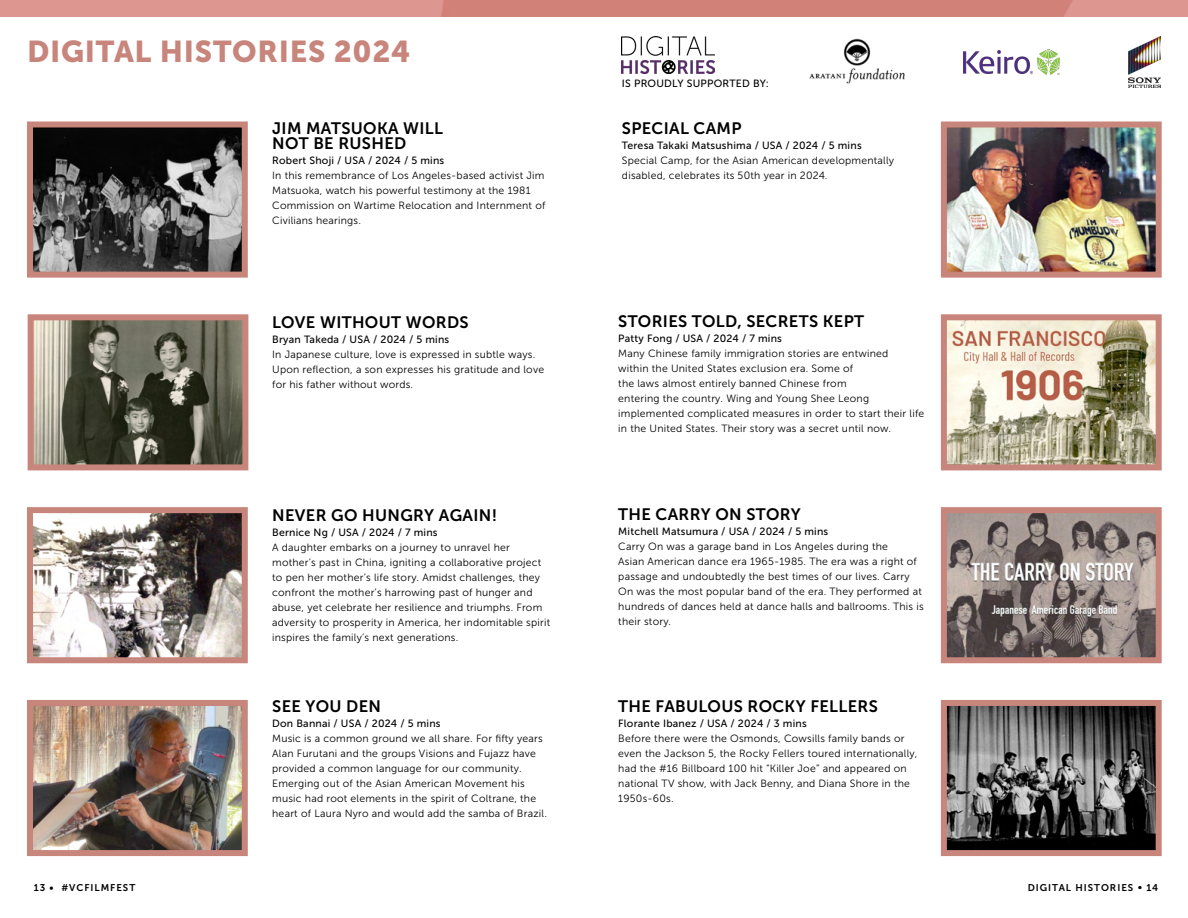
<style>
.page{position:relative;width:1188px;height:918px;background:#fff}
.page>*{position:absolute;margin:0;border:0;box-sizing:border-box;transform-origin:0 0}
.Features_Paragraph_Style-5{font:30px "Museo Sans 900";letter-spacing:.025em;color:#c7857c}
.Competition_with_Preface{font:16.5px/15px "Museo Sans 700";letter-spacing:.02em;color:#000}
.Shorts_2{font:16.5px "Museo Sans 700";letter-spacing:.02em;color:#000}
.Competition_with_Preface-2{font:10.5px/15px "Museo Sans 300";letter-spacing:.02em;color:#000}
.Competition_with_Preface-3{font:10.5px "Museo Sans 500";letter-spacing:.02em;color:#000}
.t1{font:9.75px "Museo Sans 700";letter-spacing:.1em;color:#000}
</style>
<div class="page">
<img style="left:1128px;top:37px;width:32px;height:50px">
<img style="left:963px;top:50px;width:96px;height:24px">
<img style="left:809px;top:38px;width:96px;height:46px">
<img style="left:948px;top:321px;width:207px;height:142px">
<div style="left:941px;top:314px;width:221px;height:156px;border:6px solid #c7857c"></div>
<img style="left:948px;top:514px;width:207px;height:142px">
<div style="left:941px;top:507px;width:221px;height:156px;border:6px solid #c7857c"></div>
<img style="left:35px;top:321px;width:206px;height:142px">
<div style="left:28px;top:314px;width:220px;height:156px;border:6px solid #c7857c"></div>
<img style="left:34px;top:514px;width:207px;height:142px">
<div style="left:27px;top:507px;width:221px;height:156px;border:6px solid #c7857c"></div>
<img style="left:34px;top:707px;width:207px;height:142px">
<div style="left:27px;top:700px;width:221px;height:156px;border:6px solid #c7857c"></div>
<img style="left:948px;top:129px;width:207px;height:142px">
<div style="left:941px;top:122px;width:221px;height:156px;border:6px solid #c7857c"></div>
<img style="left:34px;top:129px;width:207px;height:142px">
<div style="left:27px;top:122px;width:221px;height:156px;border:6px solid #c7857c"></div>
<img style="left:948px;top:707px;width:207px;height:142px">
<div style="left:941px;top:700px;width:221px;height:156px;border:6px solid #c7857c"></div>
<img style="left:622px;top:37px;width:93px;height:36px">
<p class="Features_Paragraph_Style-5" style="left:27px;top:34px;width:385px">DIGITAL HISTORIES 2024</p>
<h2 class="Competition_with_Preface" style="left:272px;top:121px;width:172px">JIM MATSUOKA WILL<br>NOT BE RUSHED</h2>
<p class="Competition_with_Preface-3" style="left:272px;top:155px;width:174px">Robert Shoji / USA / 2024 / 5 mins</p>
<p class="Competition_with_Preface-2" style="left:272px;top:168px;width:275px">In this remembrance of Los Angeles-based activist Jim Matsuoka, watch his powerful testimony at the 1981<br>Commission on Wartime Relocation and Internment of Civilians hearings.</p>
<p class="Shorts_2" style="left:272px;top:313px;width:198px">LOVE WITHOUT WORDS</p>
<p class="Competition_with_Preface-3" style="left:272px;top:334px;width:179px">Bryan Takeda / USA / 2024 / 5 mins</p>
<p class="Competition_with_Preface-2" style="left:272px;top:347px;width:273px">In Japanese culture, love is expressed in subtle ways.<br>Upon reflection, a son expresses his gratitude and love for his father without words.</p>
<p class="Shorts_2" style="left:272px;top:506px;width:226px">NEVER GO HUNGRY AGAIN!</p>
<p class="Competition_with_Preface-3" style="left:272px;top:527px;width:167px">Bernice Ng / USA / 2024 / 7 mins</p>
<p class="Competition_with_Preface-2" style="left:272px;top:540px;width:280px">A daughter embarks on a journey to unravel her mother’s past in China, igniting a collaborative project to pen her mother’s life story. Amidst challenges, they confront the mother’s harrowing past of hunger and abuse, yet celebrate her resilience and triumphs. From adversity to prosperity in America, her indomitable spirit inspires the family’s next generations.</p>
<p class="Shorts_2" style="left:272px;top:697px;width:110px">SEE YOU DEN</p>
<p class="Competition_with_Preface-3" style="left:272px;top:718px;width:170px">Don Bannai / USA / 2024 / 5 mins</p>
<p class="Competition_with_Preface-2" style="left:272px;top:731px;width:276px">Music is a common ground we all share. For fifty years Alan Furutani and the groups Visions and Fujazz have provided a common language for our community.<br>Emerging out of the Asian American Movement his music had root elements in the spirit of Coltrane, the heart of Laura Nyro and would add the samba of Brazil.</p>
<p class="Competition_with_Preface-3" style="left:622px;top:78px;width:149px">IS PROUDLY SUPPORTED BY:</p>
<p class="Competition_with_Preface" style="left:622px;top:121px;width:121px">SPECIAL CAMP</p>
<p class="Competition_with_Preface-3" style="left:622px;top:140px;width:241px">Teresa Takaki Matsushima / USA / 2024 / 5 mins</p>
<p class="Competition_with_Preface-2" style="left:622px;top:153px;width:274px">Special Camp, for the Asian American developmentally disabled, celebrates its 50th year in 2024.</p>
<p class="Competition_with_Preface" style="left:618px;top:313px;width:247px">STORIES TOLD, SECRETS KEPT</p>
<p class="Competition_with_Preface-3" style="left:618px;top:332px;width:165px">Patty Fong / USA / 2024 / 7 mins</p>
<p class="Competition_with_Preface-2" style="left:618px;top:346px;width:308px">Many Chinese family immigration stories are entwined<br>within the United States exclusion era. Some of<br>the laws almost entirely banned Chinese from<br>entering the country. Wing and Young Shee Leong implemented complicated measures in order to start their life in the United States. Their story was a secret until now.</p>
<p class="Competition_with_Preface" style="left:618px;top:506px;width:184px">THE CARRY ON STORY</p>
<p class="Competition_with_Preface-3" style="left:618px;top:525px;width:212px">Mitchell Matsumura / USA / 2024 / 5 mins</p>
<p class="Competition_with_Preface-2" style="left:618px;top:538px;width:307px">Carry On was a garage band in Los Angeles during the<br>Asian American dance era 1965-1985. The era was a right of passage and undoubtedly the best times of our lives. Carry On was the most popular band of the era. They performed at hundreds of dances held at dance halls and ballrooms. This is their story.</p>
<h2 class="Competition_with_Preface" style="left:618px;top:699px;width:261px">THE FABULOUS ROCKY FELLERS</h2>
<p class="Competition_with_Preface-3" style="left:618px;top:718px;width:190px">Florante Ibanez / USA / 2024 / 3 mins</p>
<p class="Competition_with_Preface-2" style="left:618px;top:731px;width:301px">Before there were the Osmonds, Cowsills family bands or even the Jackson 5, the Rocky Fellers toured internationally, had the #16 Billboard 100 hit “Killer Joe” and appeared on national TV show, with Jack Benny, and Diana Shore in the 1950s-60s.</p>
<p class="t1" style="left:34px;top:882px;width:103px">13 • #VCFILMFEST</p>
<p class="t1" style="left:1028px;top:882px;width:132px">DIGITAL HISTORIES • 14</p>
</div>
